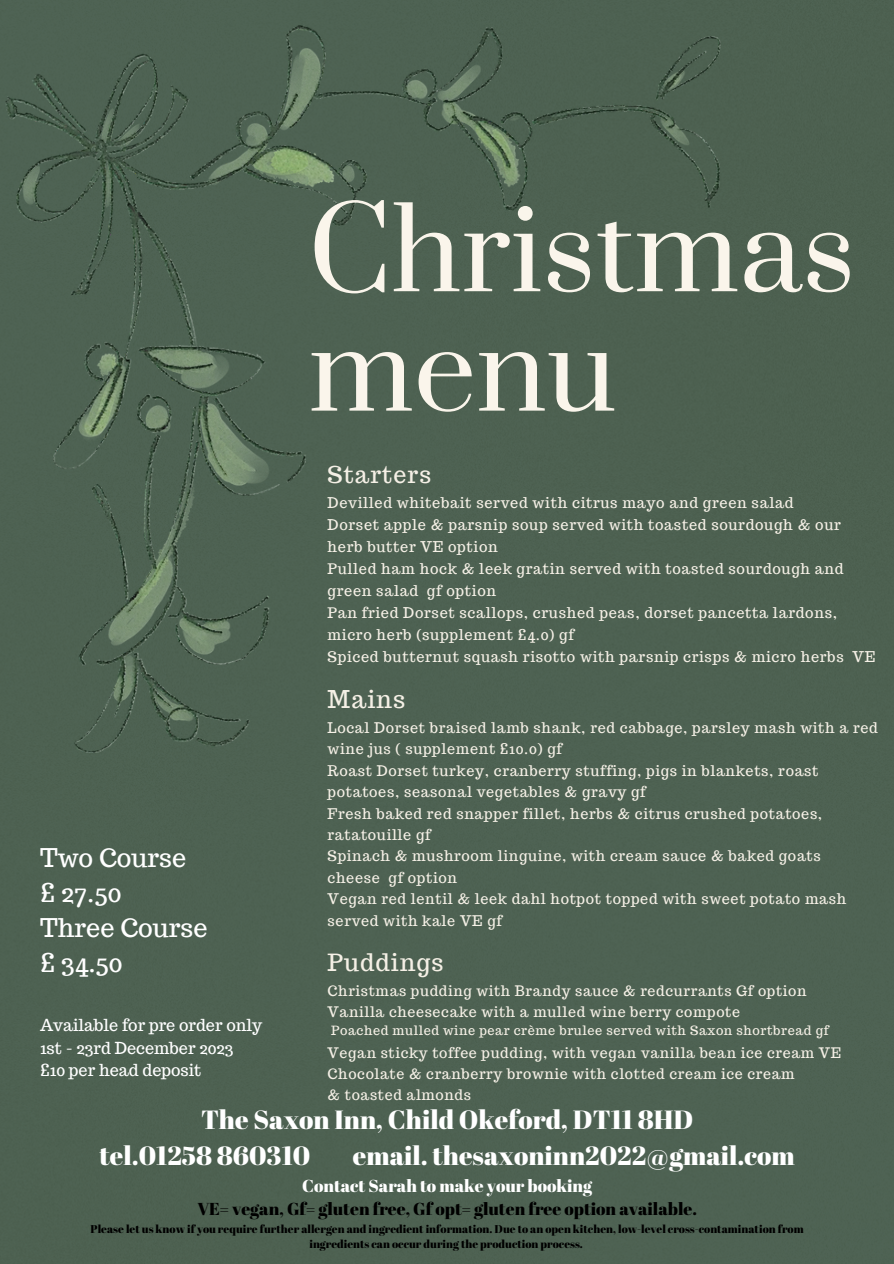
<style>
.page{position:relative;width:894px;height:1264px;background:#fff}
.page>*{position:absolute;margin:0;border:0;box-sizing:border-box;transform-origin:0 0}
.t1{font:111.15px "Prata";color:#faf5eb}
.t2{font:26.25px "Abril Fatface";color:#fff}
.t3{font:25.2px "Trocchi";color:#fff}
.t4{font:24px "Trocchi";letter-spacing:.045em;color:#f5f0e6}
.t5{font:23.7px "Trocchi";letter-spacing:.045em;color:#f5f0e6}
.t6{font:23.1px "Trocchi";letter-spacing:.045em;color:#f5f0e6}
.t7{font:17.25px "Abril Fatface";color:#000}
.t8{font:17.25px "Abril Fatface";color:#fff}
.t9{font:16.2px "Trocchi";color:#fff}
.t10{font:14.55px/21.9px "Trocchi";letter-spacing:.045em;color:#f5f0e6}
.t11{font:14.4px/21.5px "Trocchi";letter-spacing:.045em;color:#f5f0e6}
.t12{font:14.25px "Trocchi";letter-spacing:.045em;color:#f5f0e6}
.t13{font:12.75px "Trocchi";letter-spacing:.045em;color:#f5f0e6}
.t14{font:11.25px/15px "Abril Fatface";color:#000;text-align:center}
</style>
<div class="page">
<div style="left:0;top:0;width:893px;height:1263px;background:#4e6152"></div>
<img style="left:5px;top:26px;width:715px;height:726px">
<p class="t1" style="left:308px;top:181px;width:548px">Christmas</p>
<p class="t1" style="left:308px;top:300px;width:310px">menu</p>
<p class="t6" style="left:327px;top:460px;width:105px">Starters</p>
<p class="t10" style="left:327px;top:492px;width:467px">Devilled whitebait served with citrus mayo and green salad</p>
<p class="t10" style="left:327px;top:514px;width:514px">Dorset apple &amp; parsnip soup served with toasted sourdough &amp; our</p>
<p class="t10" style="left:327px;top:536px;width:172px">herb butter VE option</p>
<p class="t10" style="left:327px;top:558px;width:517px">Pulled ham hock &amp; leek gratin served with toasted sourdough and green salad gf option</p>
<p class="t10" style="left:327px;top:601px;width:511px">Pan fried Dorset scallops, crushed peas, dorset pancetta lardons, micro herb (supplement £4.0) gf</p>
<p class="t10" style="left:327px;top:645px;width:549px">Spiced butternut squash risotto with parsnip crisps &amp; micro herbs VE</p>
<p class="t4" style="left:327px;top:683px;width:79px">Mains</p>
<p class="t11" style="left:327px;top:717px;width:551px">Local Dorset braised lamb shank, red cabbage, parsley mash with a red wine jus ( supplement £10.0) gf</p>
<p class="t11" style="left:327px;top:759px;width:492px">Roast Dorset turkey, cranberry stuffing, pigs in blankets, roast potatoes, seasonal vegetables &amp; gravy gf</p>
<p class="t11" style="left:327px;top:802px;width:496px">Fresh baked red snapper fillet, herbs &amp; citrus crushed potatoes, ratatouille gf</p>
<p class="t11" style="left:327px;top:845px;width:494px">Spinach &amp; mushroom linguine, with cream sauce &amp; baked goats</p>
<p class="t11" style="left:327px;top:866px;width:131px">cheese gf option</p>
<p class="t3" style="left:40px;top:841px;width:147px">Two Course</p>
<p class="t3" style="left:40px;top:876px;width:83px">£ 27.50</p>
<p class="t3" style="left:40px;top:911px;width:169px">Three Course</p>
<p class="t3" style="left:40px;top:946px;width:84px">£ 34.50</p>
<p class="t11" style="left:327px;top:888px;width:520px">Vegan red lentil &amp; leek dahl hotpot topped with sweet potato mash served with kale VE gf</p>
<p class="t5" style="left:327px;top:946px;width:117px">Puddings</p>
<p class="t12" style="left:327px;top:981px;width:480px">Christmas pudding with Brandy sauce &amp; redcurrants Gf option</p>
<p class="t12" style="left:327px;top:1002px;width:414px">Vanilla cheesecake with a mulled wine berry compote</p>
<p class="t13" style="left:331px;top:1022px;width:498px">Poached mulled wine pear crème brulee served with Saxon shortbread gf</p>
<p class="t12" style="left:327px;top:1043px;width:515px">Vegan sticky toffee pudding, with vegan vanilla bean ice cream VE</p>
<p class="t12" style="left:327px;top:1064px;width:468px">Chocolate &amp; cranberry brownie with clotted cream ice cream</p>
<p class="t9" style="left:40px;top:1014px;width:224px">Available for pre order only</p>
<p class="t9" style="left:40px;top:1037px;width:195px">1st - 23rd December 2023</p>
<p class="t9" style="left:40px;top:1059px;width:162px">£10 per head deposit</p>
<p class="t2" style="left:201px;top:1100px;width:493px">The Saxon Inn, Child Okeford, DT11 8HD</p>
<p class="t2" style="left:100px;top:1137px;width:212px">tel.01258 860310</p>
<p class="t2" style="left:353px;top:1137px;width:443px">email. thesaxoninn2022@gmail.com</p>
<p class="t8" style="left:302px;top:1173px;width:291px">Contact Sarah to make your booking</p>
<p class="t7" style="left:197px;top:1196px;width:501px">VE= vegan, Gf= gluten free, Gf opt= gluten free option available.</p>
<p class="t14" style="left:91px;top:1221px;width:714px">Please let us know if you require further allergen and ingredient information. Due to an open kitchen, low-level cross-contamination from ingredients can occur during the production process.</p>
<p class="t12" style="left:327px;top:1085px;width:145px">&amp; toasted almonds</p>
</div>
